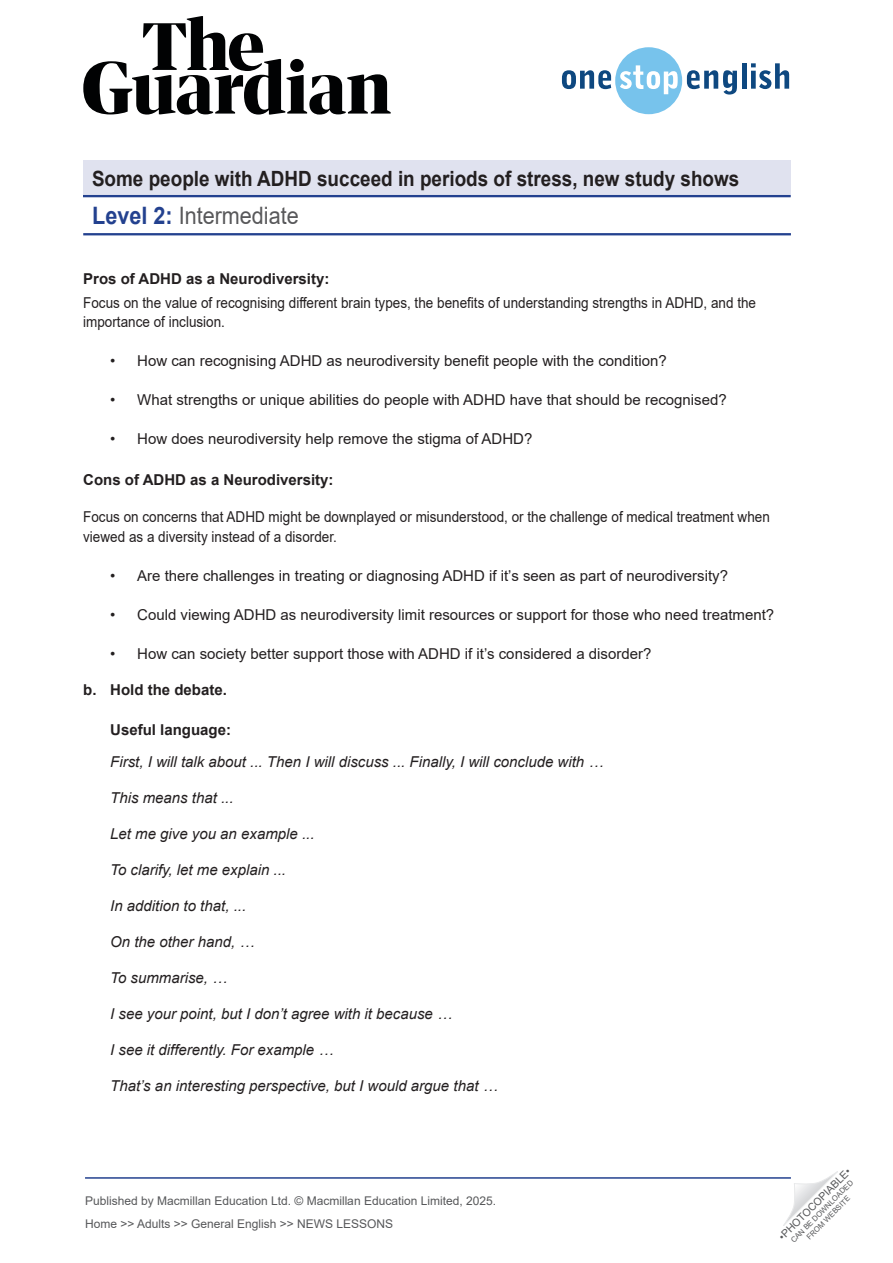
<style>
.page{position:relative;width:893px;height:1263px;background:#fff}
.page>*{position:absolute;margin:0;border:0;box-sizing:border-box;transform-origin:0 0}
.t1{font:24px "Arial";color:#58585a;scale:.9 1}
.t2{font:700 21px "Arial";color:#231f20;scale:.9 1}
.t3{font:15px "Arial";color:#231f20}
.t4{font:italic 15px "Arial";color:#231f20}
.t5{font:15px/19.5px "Arial";color:#231f20;scale:.9 1}
.t6{font:700 15px "Arial";color:#231f20}
.t7{font:12px/23px "Arial";color:#57585a}
.t8{font:10.5px "Arial";color:#57585a}
.t9{font:7.5px/9px "Arial";color:#57585a;text-align:center}
.s1{font-weight:700;color:#23418f}
</style>
<div class="page">
<svg style="left:783px;top:1171px;width:55px;height:55px"></svg>
<svg style="left:83px;top:16px;width:308px;height:99px"></svg>
<svg style="left:562px;top:47px;width:175px;height:67px"></svg>
<hr style="left:742px;top:63px;width:4px;height:26px;background:#0e4880">
<svg style="left:751px;top:63px;width:38px;height:26px"></svg>
<hr style="left:85px;top:1177px;width:706px;height:2px;background:#23418f">
<hr style="left:83px;top:233px;width:708px;height:2px;background:#23418f">
<div style="left:83px;top:160px;width:708px;height:36px;background:#e0e2ef"></div>
<hr style="left:83px;top:195px;width:708px;height:2px;background:#23418f">
<h2 class="t2" style="left:92px;top:165px;width:721px">Some people with ADHD succeed in periods of stress, new study shows</h2>
<h1 class="t1" style="left:92px;top:199px;width:231px"><span class="s1">Level 2:</span> Intermediate</h1>
<p class="t6" style="left:83px;top:269px;width:248px">Pros of ADHD as a Neurodiversity:</p>
<p class="t5" style="left:83px;top:292px;width:749px">Focus on the value of recognising different brain types, the benefits of understanding strengths in ADHD, and the importance of inclusion.</p>
<p class="t3" style="left:110px;top:350px;width:558px">• How can recognising ADHD as neurodiversity benefit people with the condition?</p>
<p class="t3" style="left:110px;top:389px;width:618px">• What strengths or unique abilities do people with ADHD have that should be recognised?</p>
<p class="t3" style="left:110px;top:428px;width:424px">• How does neurodiversity help remove the stigma of ADHD?</p>
<p class="t6" style="left:83px;top:469px;width:252px">Cons of ADHD as a Neurodiversity:</p>
<p class="t5" style="left:83px;top:507px;width:764px">Focus on concerns that ADHD might be downplayed or misunderstood, or the challenge of medical treatment when viewed as a diversity instead of a disorder.</p>
<p class="t3" style="left:110px;top:565px;width:619px">• Are there challenges in treating or diagnosing ADHD if it’s seen as part of neurodiversity?</p>
<p class="t3" style="left:110px;top:604px;width:665px">• Could viewing ADHD as neurodiversity limit resources or support for those who need treatment?</p>
<p class="t3" style="left:110px;top:643px;width:543px">• How can society better support those with ADHD if it’s considered a disorder?</p>
<p class="t6" style="left:83px;top:679px;width:145px">b. Hold the debate.</p>
<p class="t6" style="left:110px;top:720px;width:122px">Useful language:</p>
<p class="t4" style="left:110px;top:752px;width:495px">First, I will talk about ... Then I will discuss ... Finally, I will conclude with …</p>
<p class="t4" style="left:110px;top:788px;width:125px">This means that ...</p>
<p class="t4" style="left:110px;top:824px;width:206px">Let me give you an example ...</p>
<p class="t4" style="left:110px;top:860px;width:177px">To clarify, let me explain ...</p>
<p class="t4" style="left:110px;top:896px;width:137px">In addition to that, ...</p>
<p class="t4" style="left:110px;top:932px;width:146px">On the other hand, …</p>
<p class="t4" style="left:110px;top:968px;width:118px">To summarise, …</p>
<p class="t4" style="left:110px;top:1004px;width:343px">I see your point, but I don’t agree with it because …</p>
<p class="t4" style="left:110px;top:1040px;width:225px">I see it differently. For example …</p>
<p class="t4" style="left:110px;top:1076px;width:389px">That’s an interesting perspective, but I would argue that …</p>
<p class="t7" style="left:85px;top:1189px;width:413px">Published by Macmillan Education Ltd. © Macmillan Education Limited, 2025.<br>Home &gt;&gt; Adults &gt;&gt; General English &gt;&gt; NEWS LESSONS</p>
<p class="t8" style="left:775px;top:1233px;width:99px;rotate:-45deg">•PHOTOCOPIABLE•</p>
<p class="t9" style="left:789px;top:1238px;width:86px;rotate:-45deg">CAN BE DOWNLOADED<br>FROM WEBSITE</p>
</div>
